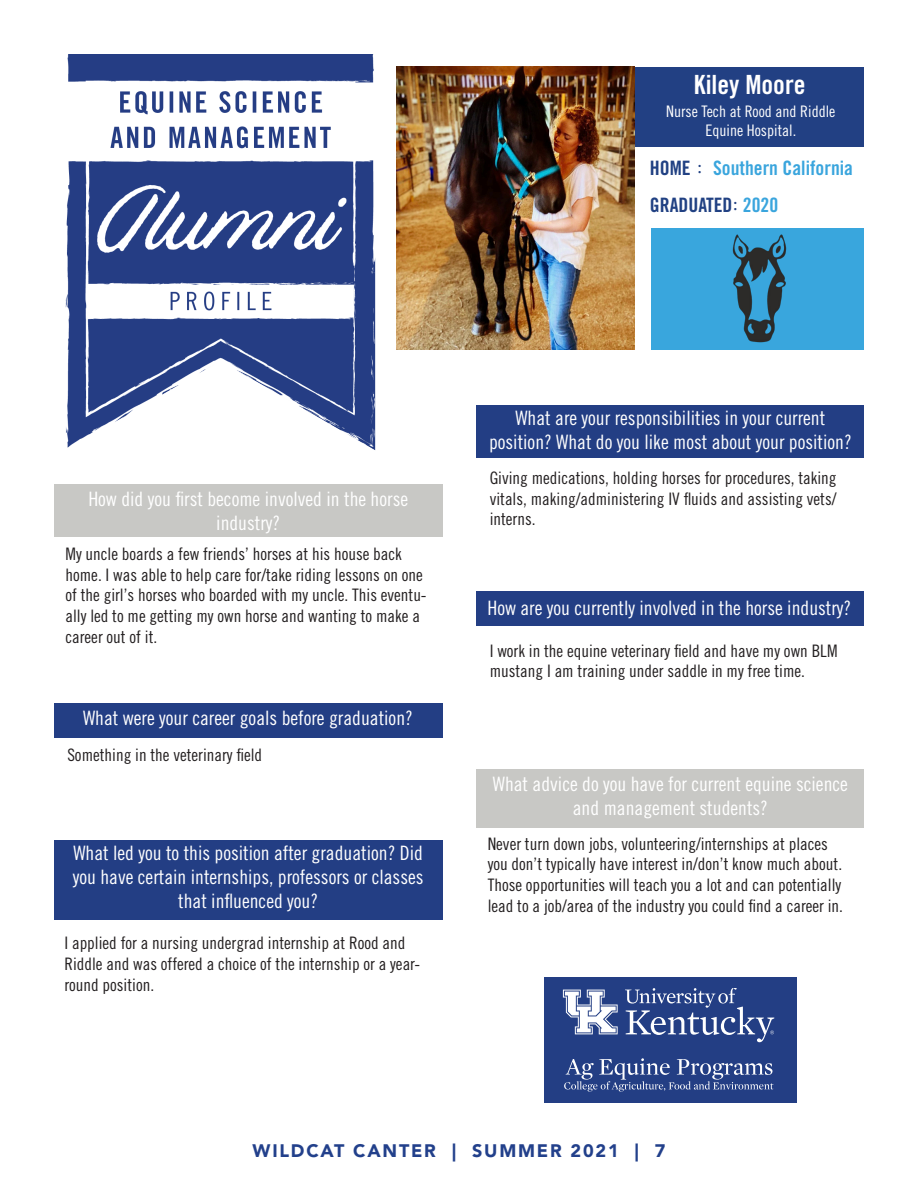
<style>
.page{position:relative;width:918px;height:1188px;background:#fff}
.page>*{position:absolute;margin:0;border:0;box-sizing:border-box;transform-origin:0 0}
.t1{font:26.4px "Trade Gothic LT Pro Bd Cn 20";color:#fff}
.t2{font:19.8px/23.9px "Trade Gothic LT Pro Cn 18";color:#fff;text-align:center}
.t3{font:19.8px/37px "Trade Gothic LT Pro Bd Cn 20";color:#3aa5dd}
.t4{font:900 18px "Avenir LT Std";letter-spacing:.1em;color:#22408b}
.t5{font:17.25px/20.7px "Trade Gothic LT Pro Cn 18";color:#231f20}
.t6{font:15.9px/19px "Trade Gothic LT Pro Cn 18";color:#fff;text-align:center}
.s1{color:#214183}
.s2{font-family:"Minion Pro";color:#214183}
</style>
<div class="page">
<img style="left:65px;top:54px;width:376px;height:396px">
<div style="left:396px;top:67px;width:468px;height:79px;background:#224083"></div>
<div style="left:54px;top:703px;width:388px;height:34px;background:#233e84"></div>
<div style="left:476px;top:405px;width:388px;height:53px;background:#233e84"></div>
<div style="left:54px;top:840px;width:388px;height:80px;background:#233e84"></div>
<div style="left:54px;top:484px;width:388px;height:53px;background:#c8c8c5"></div>
<div style="left:476px;top:769px;width:388px;height:59px;background:#c8c8c5"></div>
<img style="left:396px;top:67px;width:238px;height:282px">
<div style="left:651px;top:228px;width:213px;height:121px;background:#39a6dd"></div>
<div style="left:544px;top:977px;width:253px;height:125px;background:#233e84"></div>
<svg style="left:563px;top:990px;width:55px;height:44px"></svg>
<svg style="left:625px;top:989px;width:149px;height:53px"></svg>
<svg style="left:564px;top:1058px;width:209px;height:34px"></svg>
<img style="left:697px;top:234px;width:122px;height:116px">
<div style="left:476px;top:591px;width:388px;height:35px;background:#233e84"></div>
<p class="t1" style="left:694px;top:69px;width:113px">Kiley Moore</p>
<p class="t6" style="left:666px;top:102px;width:171px">Nurse Tech at Rood and Riddle<br>Equine Hospital.</p>
<p class="t3" style="left:650px;top:149px;width:205px"><span class="s1">HOME</span> <span class="s2">:</span> Southern California<br><span class="s1">GRADUATED</span><span class="s2">:</span> 2020</p>
<p class="t2" style="left:88px;top:487px;width:321px">How did you first become involved in the horse industry?</p>
<p class="t5" style="left:66px;top:543px;width:363px">My uncle boards a few friends’ horses at his house back home. I was able to help care for/take riding lessons on one of the girl’s horses who boarded with my uncle. This eventu&shy;ally led to me getting my own horse and wanting to make a career out of it.</p>
<p class="t2" style="left:83px;top:706px;width:331px">What were your career goals before graduation?</p>
<p class="t5" style="left:67px;top:745px;width:196px">Something in the veterinary field</p>
<p class="t2" style="left:73px;top:841px;width:352px">What led you to this position after graduation? Did you have certain internships, professors or classes that influenced you?</p>
<p class="t5" style="left:64px;top:933px;width:357px">I applied for a nursing undergrad internship at Rood and<br>Riddle and was offered a choice of the internship or a year&shy;round position.</p>
<p class="t2" style="left:489px;top:406px;width:364px">What are your responsibilities in your current position? What do you like most about your position?</p>
<p class="t5" style="left:490px;top:467px;width:348px;text-align:justify">Giving medications, holding horses for procedures, taking vitals, making/administering IV fluids and assisting vets/ interns.</p>
<p class="t2" style="left:487px;top:595px;width:365px">How are you currently involved in the horse industry?</p>
<p class="t5" style="left:490px;top:640px;width:349px">I work in the equine veterinary field and have my own BLM mustang I am training under saddle in my free time.</p>
<p class="t2" style="left:493px;top:772px;width:357px">What advice do you have for current equine science and management students?</p>
<p class="t5" style="left:488px;top:833px;width:357px">Never turn down jobs, volunteering/internships at places you don’t typically have interest in/don’t know much about.<br>Those opportunities will teach you a lot and can potentially lead to a job/area of the industry you could find a career in.</p>
<p class="t4" style="left:253px;top:1139px;width:414px">WILDCAT CANTER | SUMMER 2021 | 7</p>
</div>
